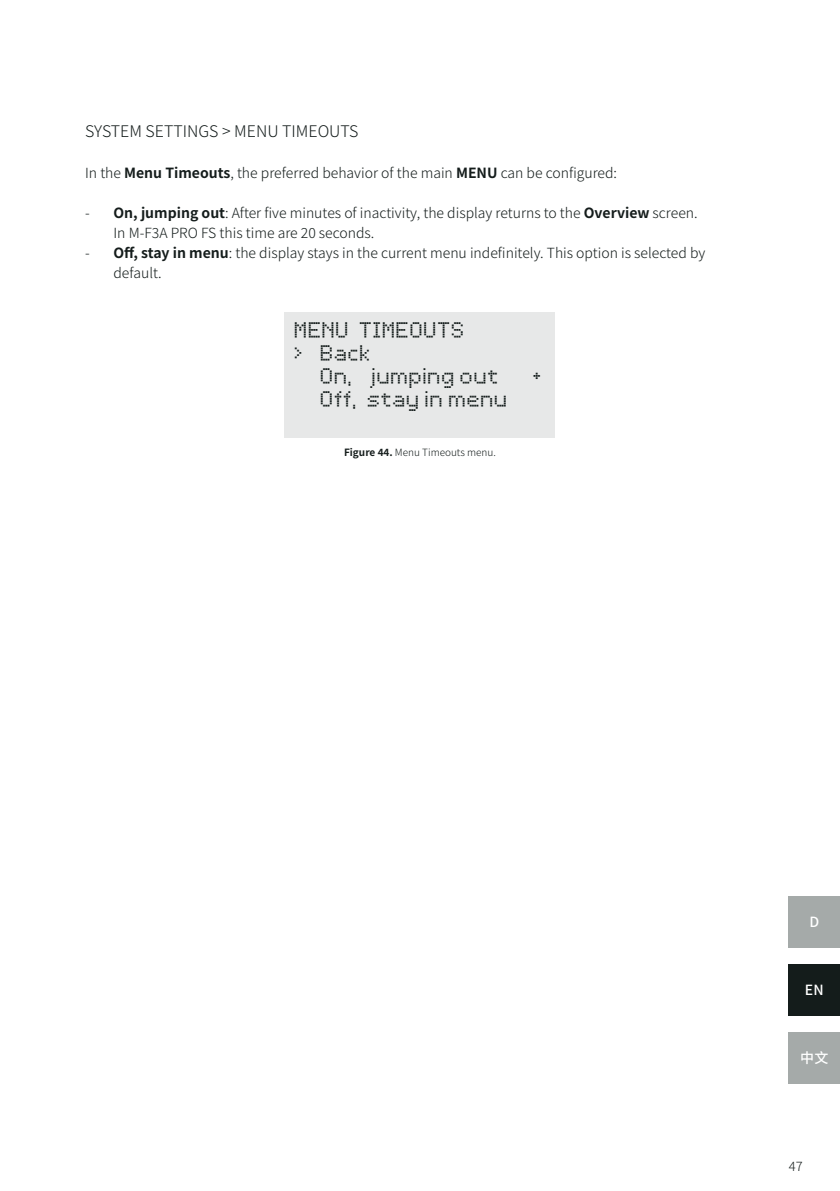
<style>
.page{position:relative;width:840px;height:1191px;background:#fff}
.page>*{position:absolute;margin:0;border:0;box-sizing:border-box;transform-origin:0 0}
.t1{font:36px "LCD Dot TR";letter-spacing:.01em;color:#141c1b}
.t2{font:300 16px "Source Han Sans CN";color:#141c1b}
.t3{font:300 14px "Source Han Sans CN";color:#141c1b}
.t4{font:500 14px "Source Han Sans CN";color:#fff}
.t5{font:300 13px "Source Han Sans CN";color:#141c1b}
.t6{font:300 10px "Source Han Sans CN";color:#141c1b}
.s1{font-weight:700}
</style>
<div class="page">
<div style="left:788px;top:1032px;width:51px;height:51px;background:#a5aaa9"></div>
<div style="left:788px;top:964px;width:51px;height:51px;background:#141c1b"></div>
<div style="left:788px;top:896px;width:51px;height:51px;background:#a5aaa9"></div>
<div style="left:284px;top:312px;width:271px;height:125px;background:#e7e8e8"></div>
<p class="t2" style="left:85px;top:123px;width:275px">SYSTEM SETTINGS &gt; MENU TIMEOUTS</p>
<p class="t3" style="left:85px;top:164px;width:533px">In the <span class="s1">Menu Timeouts</span>, the preferred behavior of the main <span class="s1">MENU</span> can be configured:</p>
<p class="t3" style="left:85px;top:204px;width:613px">- <span class="s1">On, jumping out</span>: After five minutes of inactivity, the display returns to the <span class="s1">Overview</span> screen.</p>
<p class="t3" style="left:113px;top:224px;width:262px">In M-F3A PRO FS this time are 20 seconds.</p>
<p class="t3" style="left:85px;top:244px;width:621px">- <span class="s1">Off, stay in menu</span>: the display stays in the current menu indefinitely. This option is selected by</p>
<p class="t3" style="left:113px;top:264px;width:50px">default.</p>
<p class="t1" style="left:295px;top:307px;width:172px">MENU TIMEOUTS</p>
<p class="t1" style="left:295px;top:330px;width:78px">&gt; Back</p>
<p class="t1" style="left:321px;top:353px;width:223px">On, jumping out +</p>
<p class="t1" style="left:321px;top:376px;width:189px">Off, stay in menu</p>
<p class="t6" style="left:344px;top:447px;width:153px"><span class="s1">Figure 44.</span> Menu Timeouts menu.</p>
<p class="t4" style="left:809px;top:914px;width:11px">D</p>
<p class="t4" style="left:804px;top:982px;width:20px">EN</p>
<p class="t4" style="left:799px;top:1050px;width:30px">中文</p>
<p class="t5" style="left:788px;top:1158px;width:15px">47</p>
</div>
